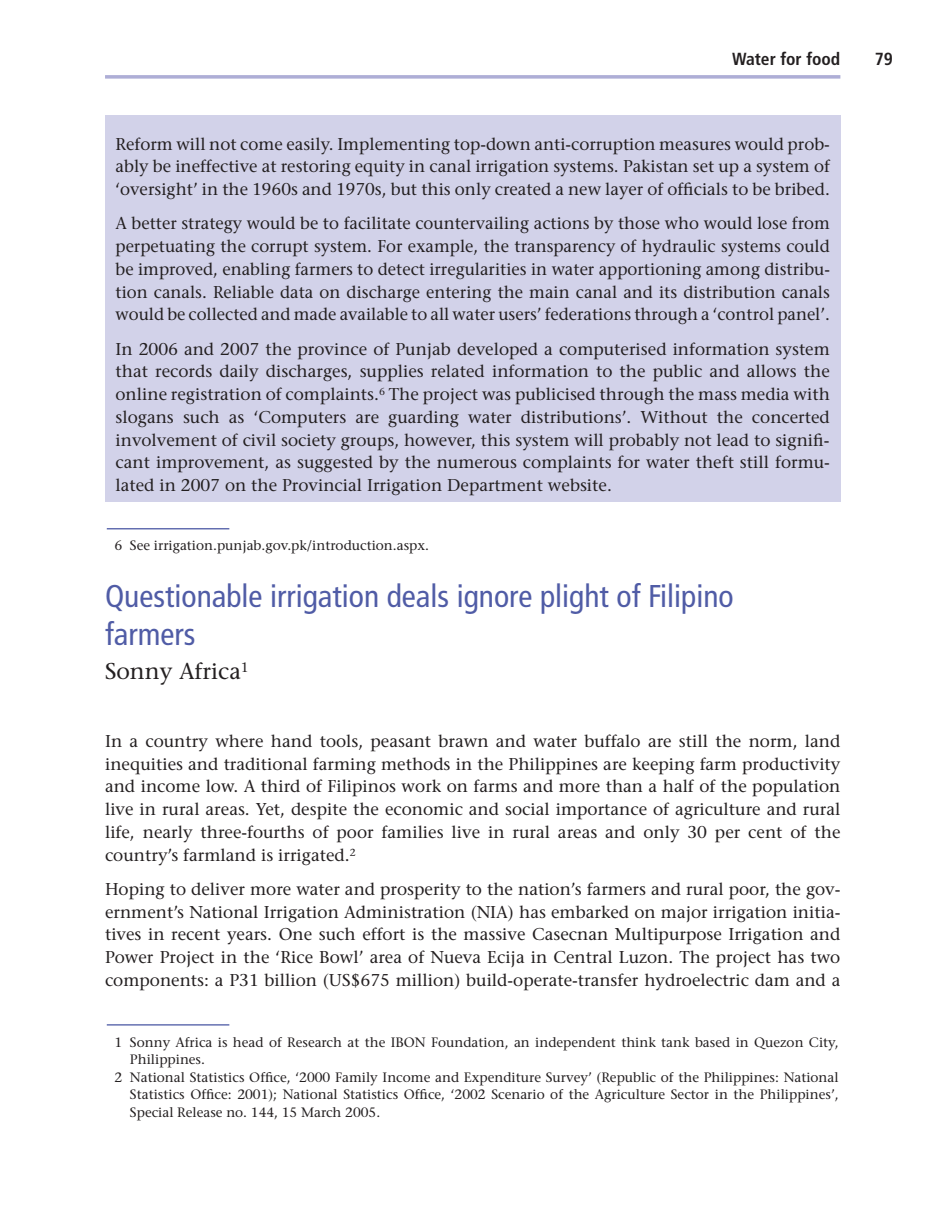
<style>
.page{position:relative;width:938px;height:1221px;background:#fff}
.page>*{position:absolute;margin:0;border:0;box-sizing:border-box;transform-origin:0 0}
.t1{font:condensed 31.5px/38.5px "Frutiger";color:#505ca6}
.t2{font:22.75px "Stone Serif";color:#231f20}
.t3{font:700 condensed 17.5px "Frutiger";color:#231f20}
.t4{font:17.15px/22.8px "Stone Serif";color:#231f20;text-align:justify}
.t5{font:13.65px "Stone Serif";color:#231f20}
</style>
<div class="page">
<div style="left:105px;top:116px;width:735px;height:386px;background:#d2d2e9"></div>
<svg style="left:105px;top:75px;width:735px;height:4px;background:#b7b7da"></svg>
<hr style="left:107px;top:528px;width:122px;height:1px;background:#505ca6">
<hr style="left:107px;top:1024px;width:122px;height:1px;background:#505ca6">
<p class="t3" style="left:732px;top:51px;width:110px">Water for food</p>
<p class="t3" style="left:874px;top:51px;width:20px">79</p>
<p class="t4" style="left:116px;top:134px;width:716px">Reform will not come easily. Implementing top-down anti-corruption measures would prob&shy;ably be ineffective at restoring equity in canal irrigation systems. Pakistan set up a system of ‘oversight’ in the 1960s and 1970s, but this only created a new layer of officials to be bribed.</p>
<p class="t4" style="left:116px;top:214px;width:716px">A better strategy would be to facilitate countervailing actions by those who would lose from perpetuating the corrupt system. For example, the transparency of hydraulic systems could be improved, enabling farmers to detect irregularities in water apportioning among distribu&shy;tion canals. Reliable data on discharge entering the main canal and its distribution canals would be collected and made available to all water users’ federations through a ‘control panel’.</p>
<p class="t4" style="left:115px;top:339px;width:716px">In 2006 and 2007 the province of Punjab developed a computerised information system that records daily discharges, supplies related information to the public and allows the online registration of complaints.<sup>6</sup> The project was publicised through the mass media with slogans such as ‘Computers are guarding water distributions’. Without the concerted involvement of civil society groups, however, this system will probably not lead to signifi&shy;cant improvement, as suggested by the numerous complaints for water theft still formu&shy;lated in 2007 on the Provincial Irrigation Department website.</p>
<p class="t5" style="left:115px;top:540px;width:316px">6 See irrigation.punjab.gov.pk/introduction.aspx.</p>
<p class="t1" style="left:105px;top:579px;width:630px">Questionable irrigation deals ignore plight of Filipino farmers</p>
<p class="t2" style="left:105px;top:661px;width:145px">Sonny Africa<sup>1</sup></p>
<p class="t4" style="left:105px;top:731px;width:737px">In a country where hand tools, peasant brawn and water buffalo are still the norm, land inequities and traditional farming methods in the Philippines are keeping farm productivity and income low. A third of Filipinos work on farms and more than a half of the population live in rural areas. Yet, despite the economic and social importance of agriculture and rural life, nearly three-fourths of poor families live in rural areas and only 30 per cent of the country’s farmland is irrigated.<sup>2</sup></p>
<p class="t4" style="left:105px;top:879px;width:737px">Hoping to deliver more water and prosperity to the nation’s farmers and rural poor, the gov&shy;ernment’s National Irrigation Administration (NIA) has embarked on major irrigation initia&shy;tives in recent years. One such effort is the massive Casecnan Multipurpose Irrigation and Power Project in the ‘Rice Bowl’ area of Nueva Ecija in Central Luzon. The project has two components: a P31 billion (US$675 million) build-operate-transfer hydroelectric dam and a</p>
<p class="t5" style="left:115px;top:1036px;width:725px">1 Sonny Africa is head of Research at the IBON Foundation, an independent think tank based in Quezon City,</p>
<p class="t5" style="left:130px;top:1053px;width:77px">Philippines.</p>
<p class="t5" style="left:115px;top:1071px;width:725px">2 National Statistics Office, ‘2000 Family Income and Expenditure Survey’ (Republic of the Philippines: National</p>
<p class="t5" style="left:130px;top:1088px;width:710px">Statistics Office: 2001); National Statistics Office, ‘2002 Scenario of the Agriculture Sector in the Philippines’,</p>
<p class="t5" style="left:130px;top:1106px;width:252px">Special Release no. 144, 15 March 2005.</p>
</div>
